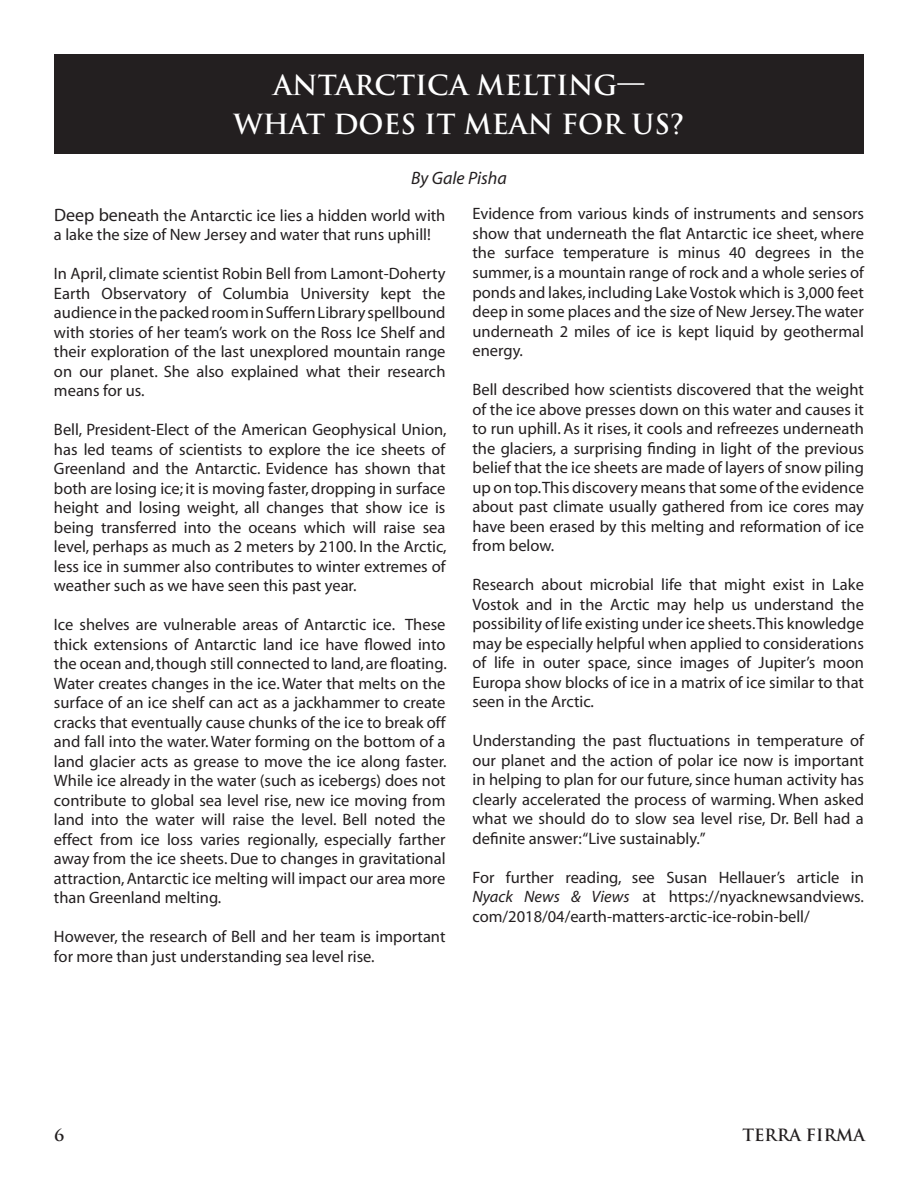
<style>
.page{position:relative;width:918px;height:1188px;background:#fff}
.page>*{position:absolute;margin:0;border:0;box-sizing:border-box;transform-origin:0 0}
.t1{font:700 27px/39px "Trajan";color:#fff;text-align:center}
.t2{font:italic 18px "Myriad";color:#231f20}
.t3{font:16.5px/19.5px "Myriad";color:#231f20;text-align:justify}
.t4{font:700 16.5px "Trajan";color:#231f20}
.s1{font-size:18px}
.s2{font-style:italic}
</style>
<div class="page">
<div style="left:54px;top:54px;width:810px;height:99px;background:#231f20"></div>
<h1 class="t1" style="left:233px;top:66px;width:453px">ANTARCTICA MELTING—<br>WHAT DOES IT MEAN FOR US?</h1>
<p class="t2" style="left:411px;top:169px;width:97px">By Gale Pisha</p>
<p class="t3" style="left:54px;top:206px;width:393px"><span class="s1">Deep bene</span>ath the Antarctic ice lies a hidden world with a lake the size of New Jersey and water that runs uphill!</p>
<p class="t3" style="left:54px;top:264px;width:393px">In April, climate scientist Robin Bell from Lamont-Doherty Earth Observatory of Columbia University kept the audience in the packed room in Suffern Library spellbound with stories of her team’s work on the Ross Ice Shelf and their exploration of the last unexplored mountain range on our planet. She also explained what their research means for us.</p>
<p class="t3" style="left:54px;top:420px;width:394px">Bell, President-Elect of the American Geophysical Union, has led teams of scientists to explore the ice sheets of Greenland and the Antarctic. Evidence has shown that both are losing ice; it is moving faster, dropping in surface height and losing weight, all changes that show ice is being transferred into the oceans which will raise sea level, perhaps as much as 2 meters by 2100. In the Arctic, less ice in summer also contributes to winter extremes of weather such as we have seen this past year.</p>
<p class="t3" style="left:54px;top:616px;width:394px">Ice shelves are vulnerable areas of Antarctic ice. These thick extensions of Antarctic land ice have flowed into the ocean and, though still connected to land, are floating.<br>Water creates changes in the ice. Water that melts on the surface of an ice shelf can act as a jackhammer to create cracks that eventually cause chunks of the ice to break off and fall into the water. Water forming on the bottom of a land glacier acts as grease to move the ice along faster.<br>While ice already in the water (such as icebergs) does not contribute to global sea level rise, new ice moving from land into the water will raise the level. Bell noted the effect from ice loss varies regionally, especially farther away from the ice sheets. Due to changes in gravitational attraction, Antarctic ice melting will impact our area more than Greenland melting.</p>
<p class="t3" style="left:54px;top:928px;width:393px">However, the research of Bell and her team is important for more than just understanding sea level rise.</p>
<p class="t3" style="left:473px;top:205px;width:393px">Evidence from various kinds of instruments and sensors show that underneath the flat Antarctic ice sheet, where the surface temperature is minus 40 degrees in the summer, is a mountain range of rock and a whole series of ponds and lakes, including Lake Vostok which is 3,000 feet deep in some places and the size of New Jersey. The water underneath 2 miles of ice is kept liquid by geothermal energy.</p>
<p class="t3" style="left:473px;top:380px;width:393px">Bell described how scientists discovered that the weight of the ice above presses down on this water and causes it to run uphill. As it rises, it cools and refreezes underneath the glaciers, a surprising finding in light of the previous belief that the ice sheets are made of layers of snow piling up on top.This discovery means that some of the evidence about past climate usually gathered from ice cores may have been erased by this melting and reformation of ice from below.</p>
<p class="t3" style="left:473px;top:576px;width:393px">Research about microbial life that might exist in Lake Vostok and in the Arctic may help us understand the possibility of life existing under ice sheets.This knowledge may be especially helpful when applied to considerations of life in outer space, since images of Jupiter’s moon Europa show blocks of ice in a matrix of ice similar to that seen in the Arctic.</p>
<p class="t3" style="left:473px;top:732px;width:393px">Understanding the past fluctuations in temperature of our planet and the action of polar ice now is important in helping to plan for our future, since human activity has clearly accelerated the process of warming. When asked what we should do to slow sea level rise, Dr. Bell had a definite answer: “Live sustainably.”</p>
<p class="t3" style="left:473px;top:868px;width:393px">For further reading, see Susan Hellauer’s article in <span class="s2">Nyack News &amp; Views</span> at https://nyacknewsandviews. com/2018/04/earth-matters-arctic-ice-robin-bell/</p>
<p class="t4" style="left:54px;top:1125px;width:12px">6</p>
<p class="t4" style="left:742px;top:1125px;width:124px">TERRA FIRMA</p>
</div>
